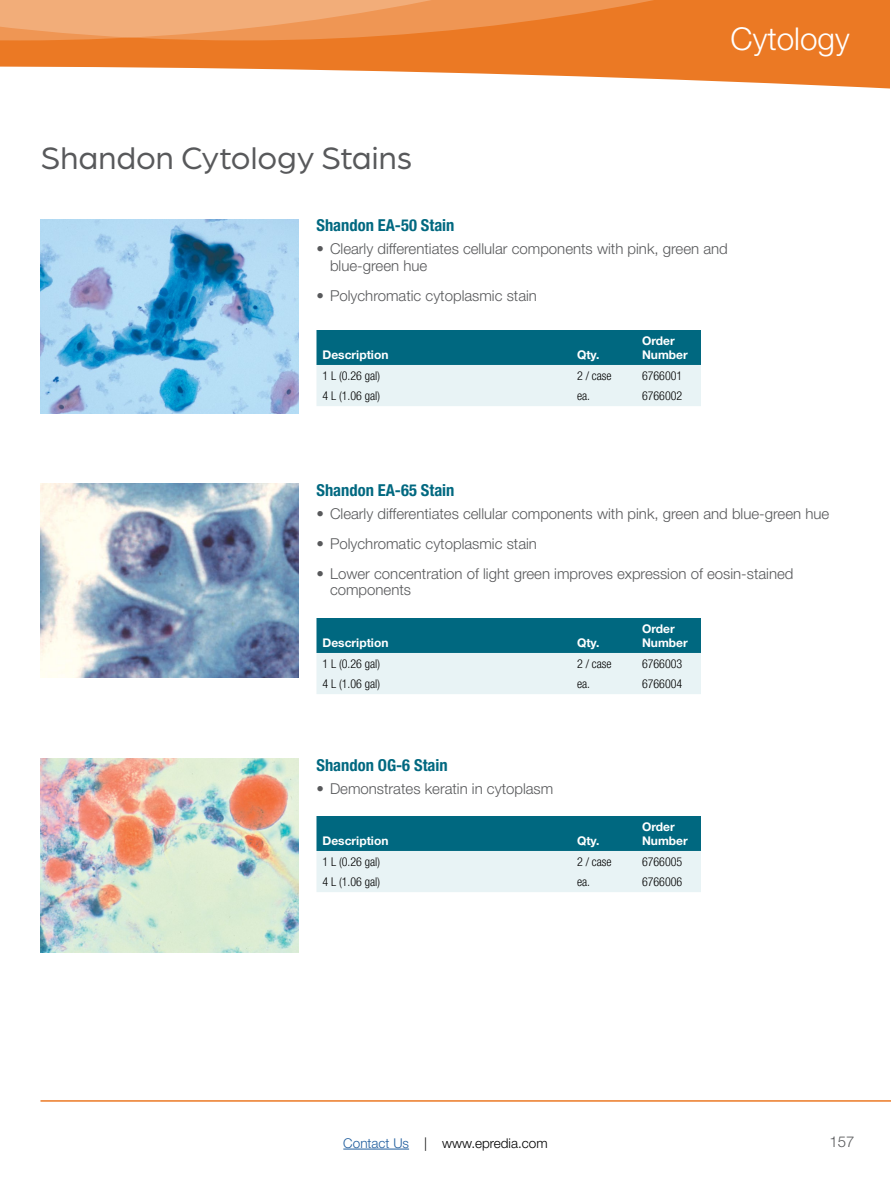
<style>
.page{position:relative;width:891px;height:1188px;background:#fff}
.page>*{position:absolute;margin:0;border:0;box-sizing:border-box;transform-origin:0 0}
.t1{font:33px "Arboria";color:#58595b}
.t2{font:300 31.5px "Helvetica Neue LT Std";color:#fff}
.t3{font:700 condensed 16.5px "Helvetica Neue LT Std";color:#006880}
.t4{font:300 15px/16.5px "Helvetica Neue LT Std";color:#58595b}
.t5{font:300 13.5px "Helvetica Neue LT Std";color:#000}
.t6{font:300 condensed 12px "Helvetica Neue LT Pro";color:#000}
.t7{font:700 12px/14.4px "Helvetica Neue LT Std";color:#fff}
.s1{color:#215e9e}
</style>
<div class="page">
<hr style="left:343px;top:1149px;width:66px;height:1px;background:#215e9e">
<hr style="left:40px;top:1100px;width:851px;height:2px;background:#eb7924">
<div style="left:0;top:0;width:890px;height:102px;background:#eb7924"></div>
<svg style="left:0;top:67px;width:890px;height:232px"></svg>
<svg style="left:0;top:0;width:653px;height:40px"></svg>
<img style="left:40px;top:219px;width:258px;height:194px">
<svg style="left:316px;top:330px;width:385px;height:76px;background:#7eb3bf"></svg>
<img style="left:40px;top:484px;width:258px;height:194px">
<svg style="left:316px;top:618px;width:385px;height:76px;background:#7eb3bf"></svg>
<img style="left:40px;top:759px;width:258px;height:194px">
<svg style="left:316px;top:816px;width:385px;height:76px;background:#7eb3bf"></svg>
<h1 class="t1" style="left:40px;top:137px;width:373px">Shandon Cytology Stains</h1>
<h2 class="t2" style="left:731px;top:19px;width:121px">Cytology</h2>
<p class="t3" style="left:316px;top:215px;width:139px">Shandon EA-50 Stain</p>
<p class="t4" style="left:330px;top:240px;width:399px;text-indent:-14px">• Clearly differentiates cellular components with pink, green and blue-green hue</p>
<p class="t4" style="left:316px;top:287px;width:222px">• Polychromatic cytoplasmic stain</p>
<p class="t7" style="left:323px;top:347px;width:67px">Description</p>
<p class="t7" style="left:577px;top:347px;width:24px">Qty.</p>
<p class="t7" style="left:642px;top:333px;width:47px">Order<br>Number</p>
<p class="t6" style="left:323px;top:368px;width:59px">1 L (0.26 gal)</p>
<p class="t6" style="left:577px;top:368px;width:36px">2 / case</p>
<p class="t6" style="left:642px;top:368px;width:42px">6766001</p>
<p class="t6" style="left:323px;top:389px;width:59px">4 L (1.06 gal)</p>
<p class="t6" style="left:577px;top:389px;width:15px">ea.</p>
<p class="t6" style="left:642px;top:389px;width:42px">6766002</p>
<p class="t3" style="left:316px;top:480px;width:139px">Shandon EA-65 Stain</p>
<p class="t4" style="left:316px;top:505px;width:514px">• Clearly differentiates cellular components with pink, green and blue-green hue</p>
<p class="t4" style="left:316px;top:535px;width:222px">• Polychromatic cytoplasmic stain</p>
<p class="t4" style="left:330px;top:565px;width:465px;text-indent:-14px">• Lower concentration of light green improves expression of eosin-stained components</p>
<p class="t7" style="left:323px;top:635px;width:67px">Description</p>
<p class="t7" style="left:577px;top:635px;width:24px">Qty.</p>
<p class="t7" style="left:642px;top:621px;width:47px">Order<br>Number</p>
<p class="t6" style="left:323px;top:656px;width:59px">1 L (0.26 gal)</p>
<p class="t6" style="left:577px;top:656px;width:36px">2 / case</p>
<p class="t6" style="left:642px;top:656px;width:42px">6766003</p>
<p class="t6" style="left:323px;top:677px;width:59px">4 L (1.06 gal)</p>
<p class="t6" style="left:577px;top:677px;width:15px">ea.</p>
<p class="t6" style="left:642px;top:677px;width:42px">6766004</p>
<p class="t3" style="left:316px;top:755px;width:133px">Shandon OG-6 Stain</p>
<p class="t4" style="left:316px;top:780px;width:238px">• Demonstrates keratin in cytoplasm</p>
<p class="t7" style="left:323px;top:833px;width:67px">Description</p>
<p class="t7" style="left:577px;top:833px;width:24px">Qty.</p>
<p class="t7" style="left:642px;top:819px;width:47px">Order<br>Number</p>
<p class="t6" style="left:323px;top:854px;width:59px">1 L (0.26 gal)</p>
<p class="t6" style="left:577px;top:854px;width:36px">2 / case</p>
<p class="t6" style="left:642px;top:854px;width:42px">6766005</p>
<p class="t6" style="left:323px;top:875px;width:59px">4 L (1.06 gal)</p>
<p class="t6" style="left:577px;top:875px;width:15px">ea.</p>
<p class="t6" style="left:642px;top:875px;width:42px">6766006</p>
<p class="t5" style="left:343px;top:1135px;width:206px"><span class="s1">Contact Us</span> | www.epredia.com</p>
<p class="t4" style="left:829px;top:1133px;width:27px">157</p>
</div>
